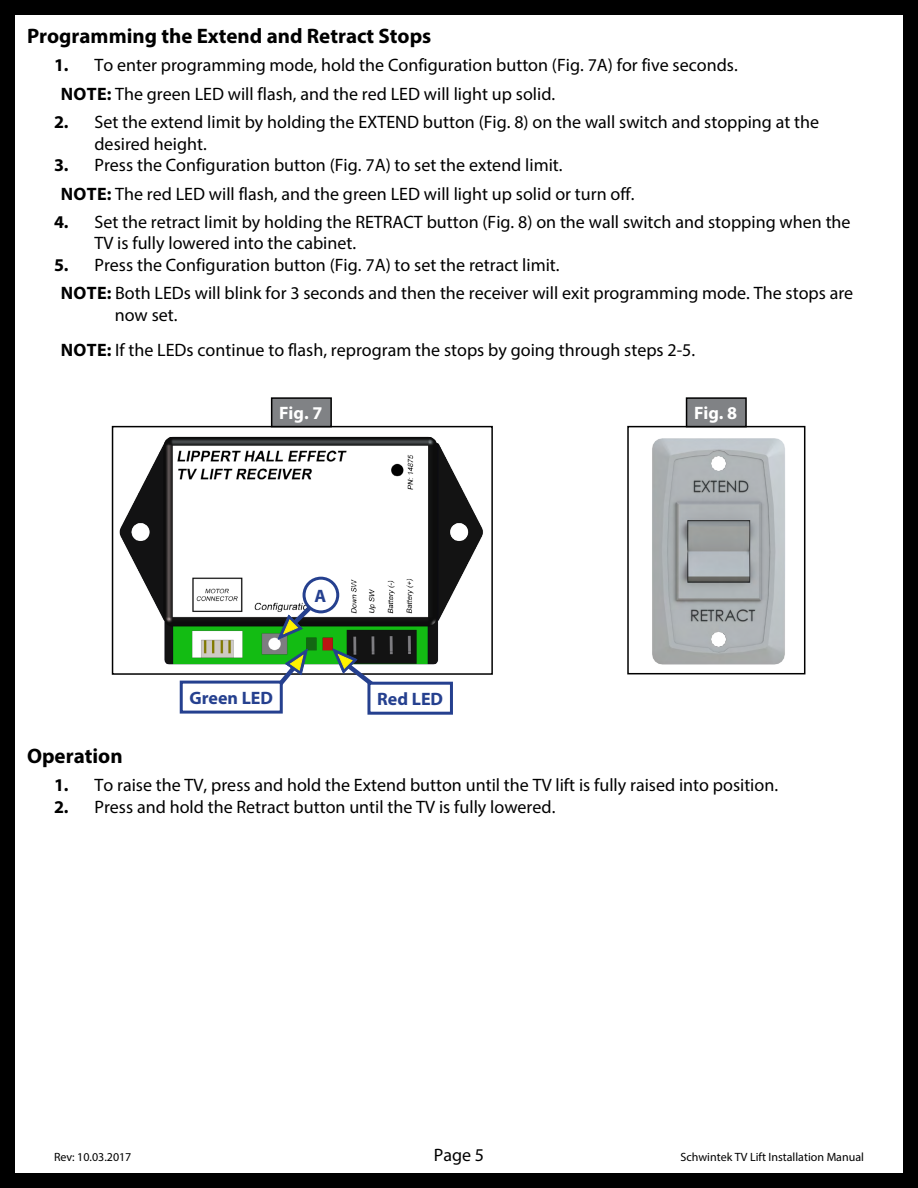
<style>
.page{position:relative;width:918px;height:1188px;background:#fff}
.page>*{position:absolute;margin:0;border:0;box-sizing:border-box;transform-origin:0 0}
.t1{font:700 21px "Myriad Pro";color:#000}
.t2{font:18px/28.3px "Myriad Pro";color:#000}
.t3{font:700 18px "Myriad Pro";color:#25408f}
.t4{font:700 18px "Myriad Pro";color:#fff}
.t5{font:700 18px "Myriad Pro";color:#000}
.t6{font:12px "Myriad Pro";color:#000}
.s1{font-weight:700}
</style>
<div class="page">
<div style="left:0;top:0;width:918px;height:1188px;border:15px solid #000"></div>
<img style="left:119px;top:436px;width:364px;height:229px">
<div style="left:112px;top:426px;width:381px;height:249px;border:2px solid #000"></div>
<svg style="left:304px;top:578px;width:34px;height:34px"></svg>
<div style="left:303px;top:577px;width:36px;height:36px;border:3px solid #25408f;border-radius:50%"></div>
<svg style="left:278px;top:589px;width:51px;height:50px"></svg>
<div style="left:180px;top:681px;width:103px;height:33px;border:3px solid #25408f"></div>
<div style="left:367px;top:682px;width:86px;height:33px;border:3px solid #25408f"></div>
<svg style="left:257px;top:649px;width:50px;height:61px"></svg>
<svg style="left:333px;top:649px;width:65px;height:57px"></svg>
<div style="left:272px;top:398px;width:59px;height:29px;background:#808285"></div>
<div style="left:271px;top:397px;width:61px;height:30px;border:2px solid #000"></div>
<img style="left:652px;top:438px;width:133px;height:227px">
<div style="left:627px;top:426px;width:178px;height:248px;border:2px solid #000"></div>
<div style="left:687px;top:398px;width:59px;height:29px;background:#808285"></div>
<div style="left:686px;top:397px;width:61px;height:30px;border:2px solid #000"></div>
<p class="t1" style="left:27px;top:22px;width:406px">Programming the Extend and Retract Stops</p>
<p class="t2" style="left:61px;top:51px;width:678px;text-indent:-7px"><span class="s1">1.</span> To enter programming mode, hold the Configuration button (Fig. 7A) for five seconds.<br><span class="s1">Note</span></p>
<p class="t2" style="left:107px;top:79px;width:450px"><span class="s1">:</span> The green LED will flash, and the red LED will light up solid.</p>
<p class="t2" style="left:94px;top:111px;width:726px;line-height:21.6px;text-indent:-40px"><span class="s1">2.</span> Set the extend limit by holding the EXTEND button (Fig. 8) on the wall switch and stopping at the desired height.</p>
<p class="t2" style="left:61px;top:151px;width:503px;text-indent:-7px"><span class="s1">3.</span> Press the Configuration button (Fig. 7A) to set the extend limit.<br><span class="s1">Note</span></p>
<p class="t2" style="left:107px;top:179px;width:529px"><span class="s1">:</span> The red LED will flash, and the green LED will light up solid or turn off.</p>
<p class="t2" style="left:94px;top:211px;width:758px;line-height:21.6px;text-indent:-40px"><span class="s1">4.</span> Set the retract limit by holding the RETRACT button (Fig. 8) on the wall switch and stopping when the<br>TV is fully lowered into the cabinet.</p>
<p class="t2" style="left:61px;top:251px;width:500px;text-indent:-7px"><span class="s1">5.</span> Press the Configuration button (Fig. 7A) to set the retract limit.<br><span class="s1">Note</span></p>
<p class="t2" style="left:115px;top:282px;width:740px;line-height:21.6px;text-indent:-8px"><span class="s1">:</span> Both LEDs will blink for 3 seconds and then the receiver will exit programming mode. The stops are now set.</p>
<p class="t5" style="left:61px;top:338px;width:25px">Note</p>
<p class="t2" style="left:107px;top:336px;width:590px"><span class="s1">:</span> If the LEDs continue to flash, reprogram the stops by going through steps 2-5.</p>
<p class="t4" style="left:279px;top:401px;width:45px">Fig. 7</p>
<p class="t3" style="left:315px;top:584px;width:13px">A</p>
<p class="t3" style="left:189px;top:686px;width:85px">Green LED</p>
<p class="t3" style="left:377px;top:687px;width:67px">Red LED</p>
<p class="t4" style="left:694px;top:401px;width:45px">Fig. 8</p>
<p class="t1" style="left:27px;top:742px;width:97px">Operation</p>
<p class="t2" style="left:54px;top:771px;width:726px"><span class="s1">1.</span> To raise the TV, press and hold the Extend button until the TV lift is fully raised into position.</p>
<p class="t2" style="left:54px;top:792px;width:503px"><span class="s1">2.</span> Press and hold the Retract button until the TV is fully lowered.</p>
<p class="t6" style="left:54px;top:1149px;width:79px">Rev: 10.03.2017</p>
<p class="t2" style="left:434px;top:1140px;width:52px">Page 5</p>
<p class="t6" style="left:681px;top:1150px;width:185px">Schwintek TV Lift Installation Manual</p>
</div>
